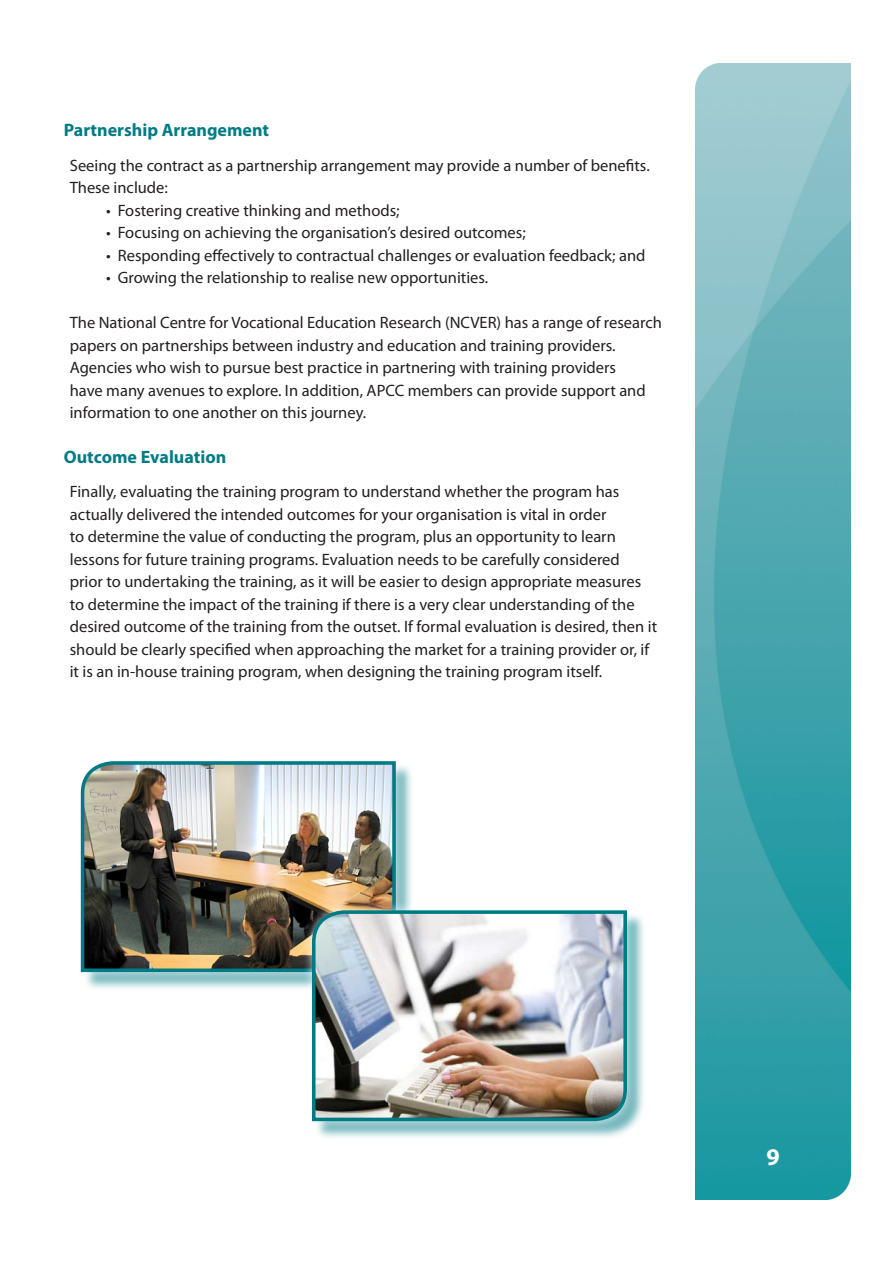
<style>
.page{position:relative;width:893px;height:1263px;background:#fff}
.page>*{position:absolute;margin:0;border:0;box-sizing:border-box;transform-origin:0 0}
.t1{font:700 24px "Myriad Pro";color:#fff}
.Myrid_Sub_Header_12p{font:700 18px "Myriad Pro";color:#007b85}
.Myrid_Text{font:16.5px/22.5px "Myriad Pro";color:#231f20}
.Myrid_Text_Tabs_Bull{font:16.5px "Myriad Pro";color:#231f20}
</style>
<div class="page">
<img style="left:696px;top:64px;width:154px;height:1135px">
<div style="left:83px;top:763px;width:332px;height:228px;background:#007b85;opacity:.55"></div>
<div style="left:71px;top:751px;width:334px;height:230px;background:#fff;opacity:.75"></div>
<img style="left:79px;top:759px;width:319px;height:215px">
<div style="left:314px;top:912px;width:332px;height:228px;background:#007b85;opacity:.55"></div>
<div style="left:302px;top:900px;width:334px;height:230px;background:#fff;opacity:.75"></div>
<img style="left:310px;top:908px;width:319px;height:215px">
<p class="Myrid_Sub_Header_12p" style="left:64px;top:119px;width:207px">Partnership Arrangement</p>
<p class="Myrid_Text" style="left:70px;top:154px;width:581px">Seeing the contract as a partnership arrangement may provide a number of benefits.<br>These include:</p>
<p class="Myrid_Text_Tabs_Bull" style="left:106px;top:200px;width:295px">• Fostering creative thinking and methods;</p>
<p class="Myrid_Text_Tabs_Bull" style="left:106px;top:223px;width:421px">• Focusing on achieving the organisation’s desired outcomes;</p>
<p class="Myrid_Text_Tabs_Bull" style="left:106px;top:245px;width:541px">• Responding effectively to contractual challenges or evaluation feedback; and</p>
<p class="Myrid_Text_Tabs_Bull" style="left:106px;top:268px;width:383px">• Growing the relationship to realise new opportunities.</p>
<p class="Myrid_Text" style="left:70px;top:311px;width:594px">The National Centre for Vocational Education Research (NCVER) has a range of research papers on partnerships between industry and education and training providers.<br>Agencies who wish to pursue best practice in partnering with training providers<br>have many avenues to explore. In addition, APCC members can provide support and information to one another on this journey.</p>
<p class="Myrid_Sub_Header_12p" style="left:64px;top:445px;width:164px">Outcome Evaluation</p>
<p class="Myrid_Text" style="left:70px;top:480px;width:589px">Finally, evaluating the training program to understand whether the program has actually delivered the intended outcomes for your organisation is vital in order<br>to determine the value of conducting the program, plus an opportunity to learn lessons for future training programs. Evaluation needs to be carefully considered<br>prior to undertaking the training, as it will be easier to design appropriate measures to determine the impact of the training if there is a very clear understanding of the desired outcome of the training from the outset. If formal evaluation is desired, then it should be clearly specified when approaching the market for a training provider or, if it is an in-house training program, when designing the training program itself.</p>
<h1 class="t1" style="left:766px;top:1142px;width:15px">9</h1>
</div>
